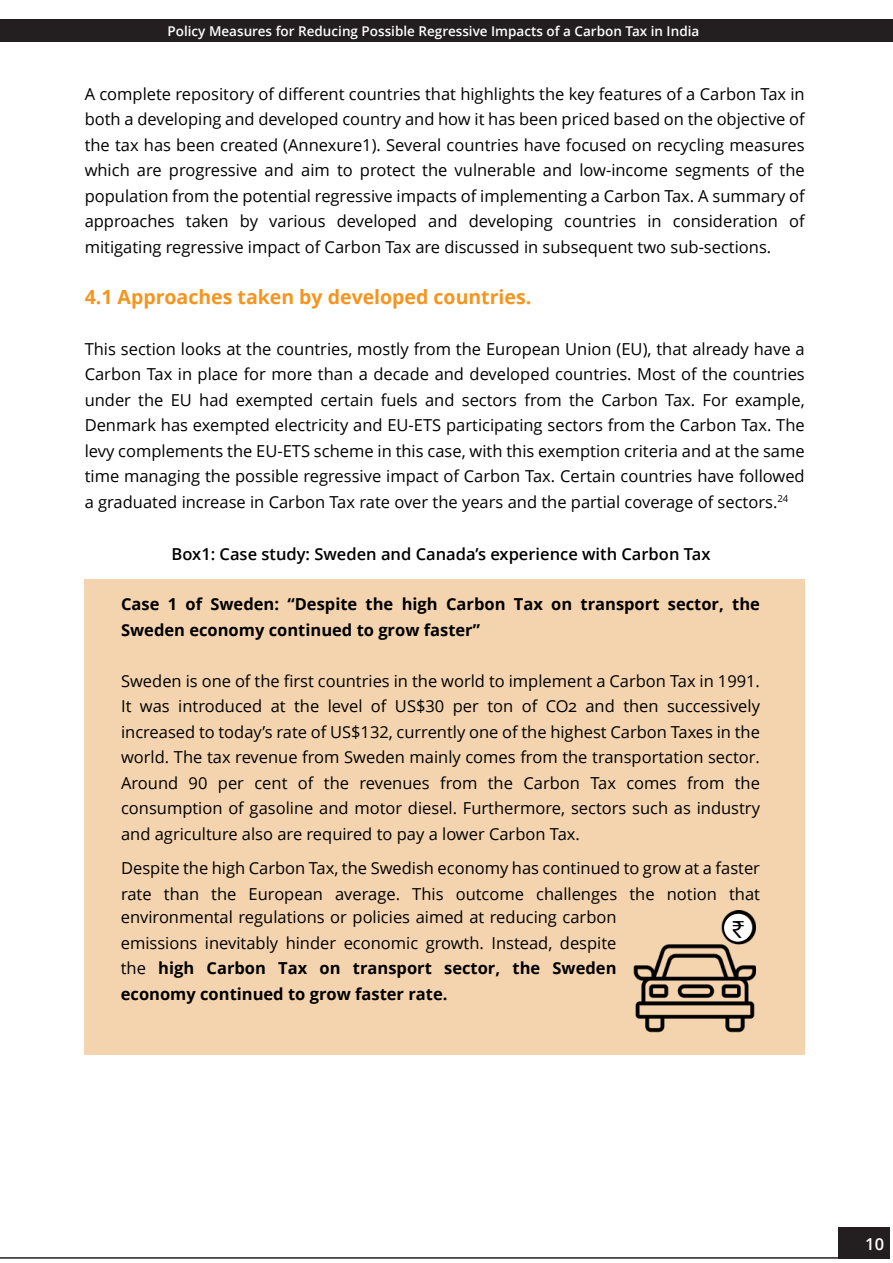
<style>
.page{position:relative;width:893px;height:1263px;background:#fff}
.page>*{position:absolute;margin:0;border:0;box-sizing:border-box;transform-origin:0 0}
.t1{font:25.65px "Myriad Pro";color:#000}
.t2{font:700 19.5px "Open Sans";color:#f7941d}
.t3{font:16.5px/25.5px "Open Sans";color:#000;text-align:justify}
.t4{font:700 16.5px/25.5px "Open Sans";color:#000}
.t5{font:600 16.5px "Open Sans";color:#000}
.t6{font:600 16.5px "Open Sans";color:#fff}
.t7{font:600 13.5px "Open Sans";color:#fff}
.s1{font-weight:700}
</style>
<div class="page">
<div style="left:84px;top:579px;width:720px;height:476px;background:#f4d4ae"></div>
<img style="left:633px;top:910px;width:122px;height:122px">
<div style="left:724px;top:914px;width:28px;height:28px;background:#fff;border-radius:50%"></div>
<div style="left:0;top:20px;width:893px;height:22px;background:#231f20"></div>
<div style="left:839px;top:1227px;width:51px;height:32px;background:#231f20"></div>
<hr style="left:0;top:1257px;width:890px;height:2px;background:#231f20">
<p class="t7" style="left:168px;top:21px;width:533px">Policy Measures for Reducing Possible Regressive Impacts of a Carbon Tax in India</p>
<p class="t3" style="left:85px;top:80px;width:722px">A complete repository of different countries that highlights the key features of a Carbon Tax in both a developing and developed country and how it has been priced based on the objective of the tax has been created (Annexure1). Several countries have focused on recycling measures which are progressive and aim to protect the vulnerable and low-income segments of the population from the potential regressive impacts of implementing a Carbon Tax. A summary of approaches taken by various developed and developing countries in consideration of mitigating regressive impact of Carbon Tax are discussed in subsequent two sub-sections.</p>
<p class="t2" style="left:85px;top:283px;width:448px">4.1 Approaches taken by developed countries.</p>
<p class="t3" style="left:85px;top:335px;width:722px">This section looks at the countries, mostly from the European Union (EU), that already have a Carbon Tax in place for more than a decade and developed countries. Most of the countries under the EU had exempted certain fuels and sectors from the Carbon Tax. For example, Denmark has exempted electricity and EU-ETS participating sectors from the Carbon Tax. The levy complements the EU-ETS scheme in this case, with this exemption criteria and at the same time managing the possible regressive impact of Carbon Tax. Certain countries have followed a graduated increase in Carbon Tax rate over the years and the partial coverage of sectors.<sup>24</sup></p>
<p class="t5" style="left:172px;top:543px;width:540px">Box1: Case study: Sweden and Canada’s experience with Carbon Tax</p>
<p class="t4" style="left:121px;top:591px;width:640px">Case 1 of Sweden: “Despite the high Carbon Tax on transport sector, the<br>Sweden economy continued to grow faster”</p>
<p class="t3" style="left:121px;top:667px;width:640px">Sweden is one of the first countries in the world to implement a Carbon Tax in 1991.<br>It was introduced at the level of US$30 per ton of CO2 and then successively increased to today’s rate of US$132, currently one of the highest Carbon Taxes in the world. The tax revenue from Sweden mainly comes from the transportation sector.<br>Around 90 per cent of the revenues from the Carbon Tax comes from the consumption of gasoline and motor diesel. Furthermore, sectors such as industry and agriculture also are required to pay a lower Carbon Tax.</p>
<p class="t3" style="left:121px;top:855px;width:640px">Despite the high Carbon Tax, the Swedish economy has continued to grow at a faster rate than the European average. This outcome challenges the notion that</p>
<h1 class="t1" style="left:732px;top:913px;width:15px">₹</h1>
<p class="t3" style="left:121px;top:904px;width:497px">environmental regulations or policies aimed at reducing carbon emissions inevitably hinder economic growth. Instead, despite the <span class="s1">high Carbon Tax on transport sector, the Sweden economy continued to grow faster rate.</span></p>
<p class="t6" style="left:865px;top:1233px;width:20px">10</p>
</div>
